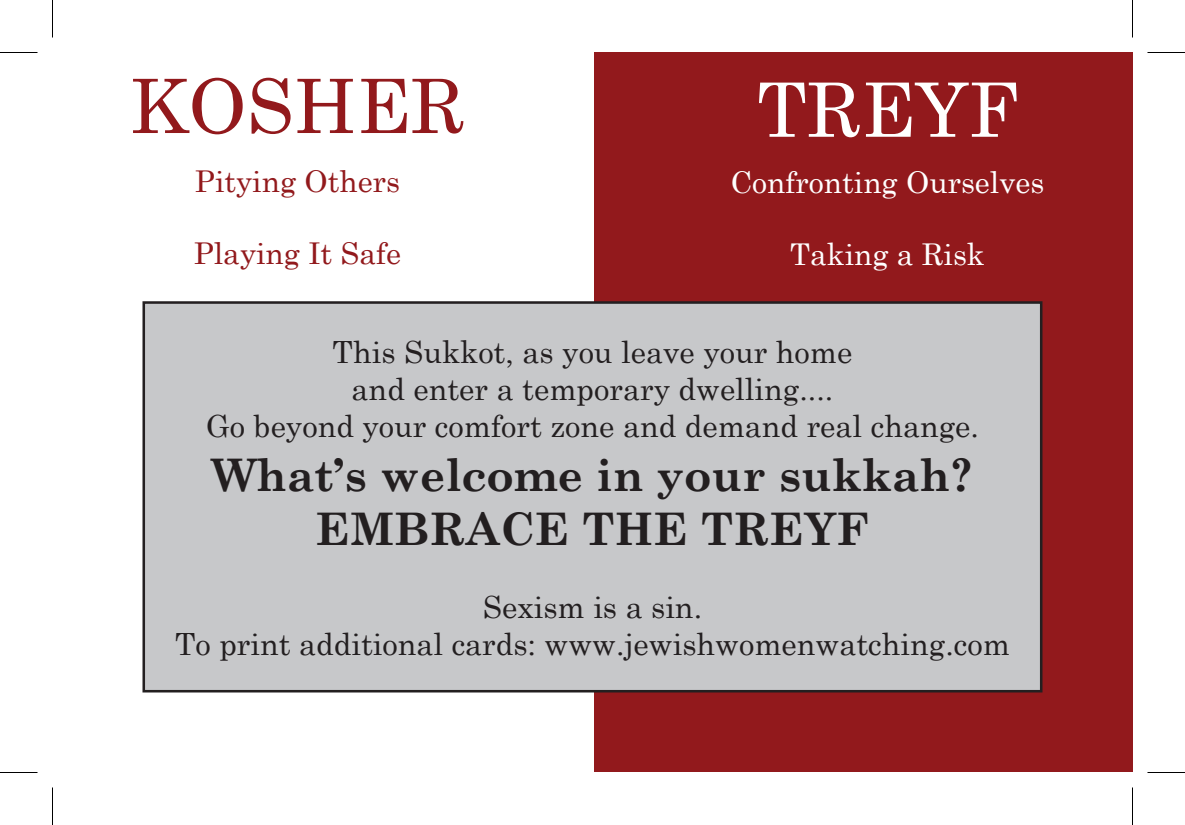
<style>
.page{position:relative;width:1185px;height:825px;background:#fff}
.page>*{position:absolute;margin:0;border:0;box-sizing:border-box;transform-origin:0 0}
.t1{font:75px "Century Schoolbook";color:#92191c}
.t2{font:75px "Century Schoolbook";color:#fff}
.t3{font:700 45px/54px "Century Schoolbook";color:#231f20;text-align:center}
.t4{font:30.5px/36.8px "Century Schoolbook";color:#231f20;text-align:center}
.t5{font:30px "Century Schoolbook";color:#fff}
.t6{font:30px "Century Schoolbook";color:#92191c}
</style>
<div class="page">
<div style="left:594px;top:52px;width:538px;height:720px;background:#92191c"></div>
<div style="left:144px;top:303px;width:897px;height:388px;background:#c7c8ca"></div>
<div style="left:142px;top:301px;width:901px;height:392px;border:3px solid #231f20"></div>
<hr style="left:0;top:52px;width:38px;height:1px;background:#000">
<hr style="left:1148px;top:52px;width:37px;height:1px;background:#000">
<hr style="left:0;top:772px;width:38px;height:1px;background:#000">
<hr style="left:1148px;top:772px;width:37px;height:1px;background:#000">
<hr style="left:52px;top:0;width:1px;height:38px;background:#000">
<hr style="left:52px;top:788px;width:1px;height:37px;background:#000">
<hr style="left:1132px;top:0;width:1px;height:38px;background:#000">
<hr style="left:1132px;top:788px;width:1px;height:37px;background:#000">
<h1 class="t1" style="left:130px;top:43px;width:336px">KOSHER</h1>
<h1 class="t2" style="left:757px;top:47px;width:263px">TREYF</h1>
<p class="t5" style="left:731px;top:157px;width:315px">Confronting Ourselves</p>
<p class="t6" style="left:195px;top:156px;width:207px">Pitying Others</p>
<p class="t6" style="left:194px;top:228px;width:209px">Playing It Safe</p>
<p class="t5" style="left:790px;top:229px;width:196px">Taking a Risk</p>
<p class="t4" style="left:206px;top:331px;width:774px">This Sukkot, as you leave your home<br>and enter a temporary dwelling....<br>Go beyond your comfort zone and demand real change.</p>
<h2 class="t3" style="left:212px;top:447px;width:762px">What’s welcome in your sukkah?<br>EMBRACE THE TREYF</h2>
<p class="t4" style="left:175px;top:586px;width:836px">Sexism is a sin.<br>To print additional cards: www.jewishwomenwatching.com</p>
</div>
